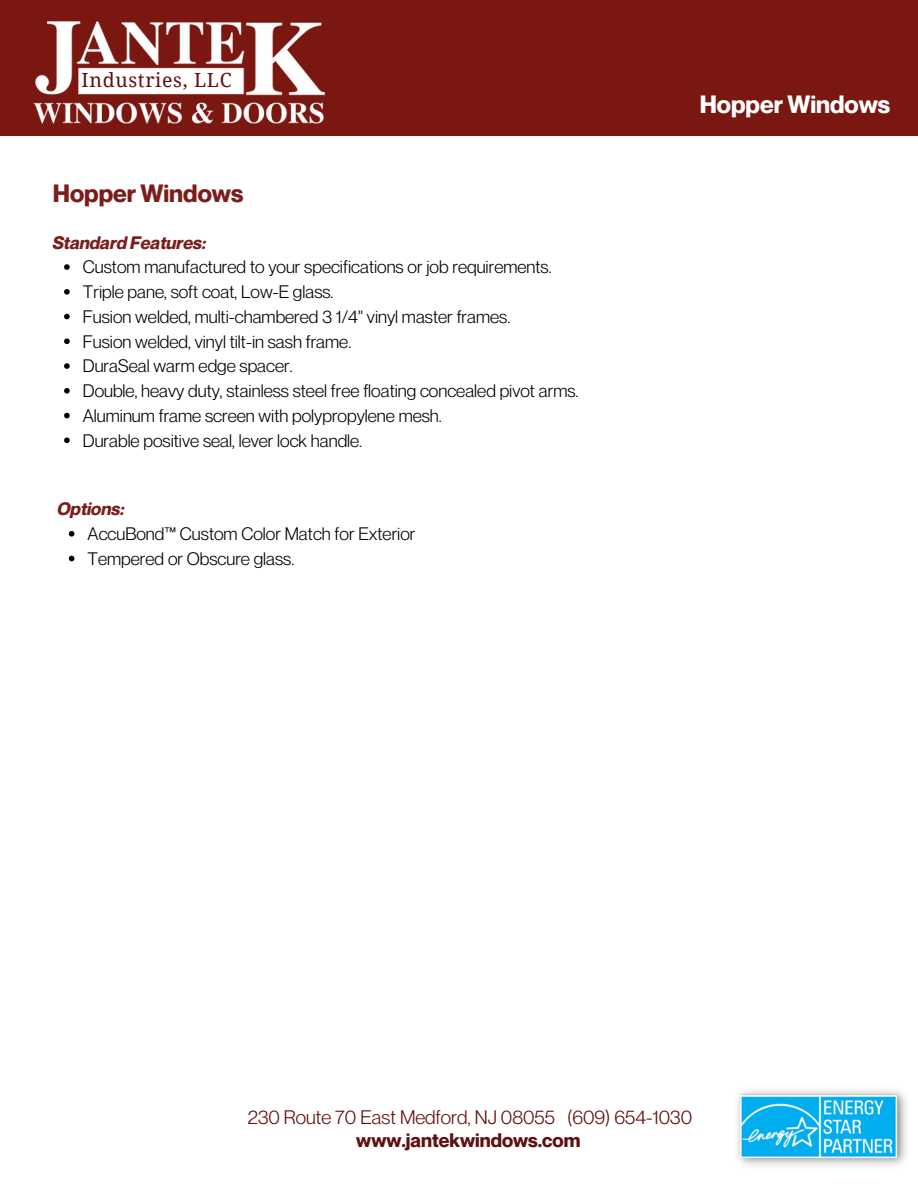
<style>
.page{position:relative;width:918px;height:1188px;background:#fff}
.page>*{position:absolute;margin:0;border:0;box-sizing:border-box;transform-origin:0 0}
.t1{font:700 24.45px "Neue Montreal";color:#fff}
.t2{font:700 24.45px "Neue Montreal";color:#7b1d1d}
.t3{font:19.5px "Droid Serif";letter-spacing:.035em;color:#601010}
.t4{font:19.2px "Neue Montreal";color:#601010}
.t5{font:700 19.2px "Neue Montreal";color:#601010}
.t6{font:17.7px/24.8px "Neue Montreal";color:#000}
.t7{font:italic 700 17.7px "Neue Montreal";color:#7b1d1d}
</style>
<div class="page">
<div style="left:0;top:0;width:918px;height:136px;background:#7a1710"></div>
<img style="left:737px;top:1090px;width:170px;height:76px">
<img style="left:33px;top:21px;width:292px;height:103px">
<svg style="left:64px;top:264px;width:6px;height:6px"></svg>
<svg style="left:64px;top:289px;width:6px;height:6px"></svg>
<svg style="left:64px;top:314px;width:6px;height:5px"></svg>
<svg style="left:64px;top:339px;width:6px;height:5px"></svg>
<svg style="left:64px;top:363px;width:6px;height:6px"></svg>
<svg style="left:64px;top:388px;width:6px;height:6px"></svg>
<svg style="left:64px;top:413px;width:6px;height:5px"></svg>
<svg style="left:64px;top:438px;width:6px;height:5px"></svg>
<svg style="left:69px;top:531px;width:5px;height:6px"></svg>
<svg style="left:69px;top:556px;width:5px;height:5px"></svg>
<p class="t3" style="left:82px;top:69px;width:151px">Industries, LLC</p>
<h1 class="t2" style="left:53px;top:178px;width:192px">Hopper Windows</h1>
<p class="t7" style="left:53px;top:231px;width:155px">Standard Features:</p>
<p class="t6" style="left:83px;top:254px;width:497px">Custom manufactured to your specifications or job requirements.<br>Triple pane, soft coat, Low-E glass.<br>Fusion welded, multi-chambered 3 1/4" vinyl master frames.<br>Fusion welded, vinyl tilt-in sash frame.<br>DuraSeal warm edge spacer.<br>Double, heavy duty, stainless steel free floating concealed pivot arms.<br>Aluminum frame screen with polypropylene mesh.<br>Durable positive seal, lever lock handle.</p>
<p class="t7" style="left:58px;top:498px;width:69px">Options:</p>
<p class="t6" style="left:88px;top:521px;width:329px">AccuBond™ Custom Color Match for Exterior<br>Tempered or Obscure glass.</p>
<h1 class="t1" style="left:700px;top:89px;width:192px">Hopper Windows</h1>
<p class="t4" style="left:248px;top:1106px;width:446px">230 Route 70 East Medford, NJ 08055 (609) 654-1030</p>
<p class="t5" style="left:356px;top:1128px;width:226px">www.jantekwindows.com</p>
</div>
